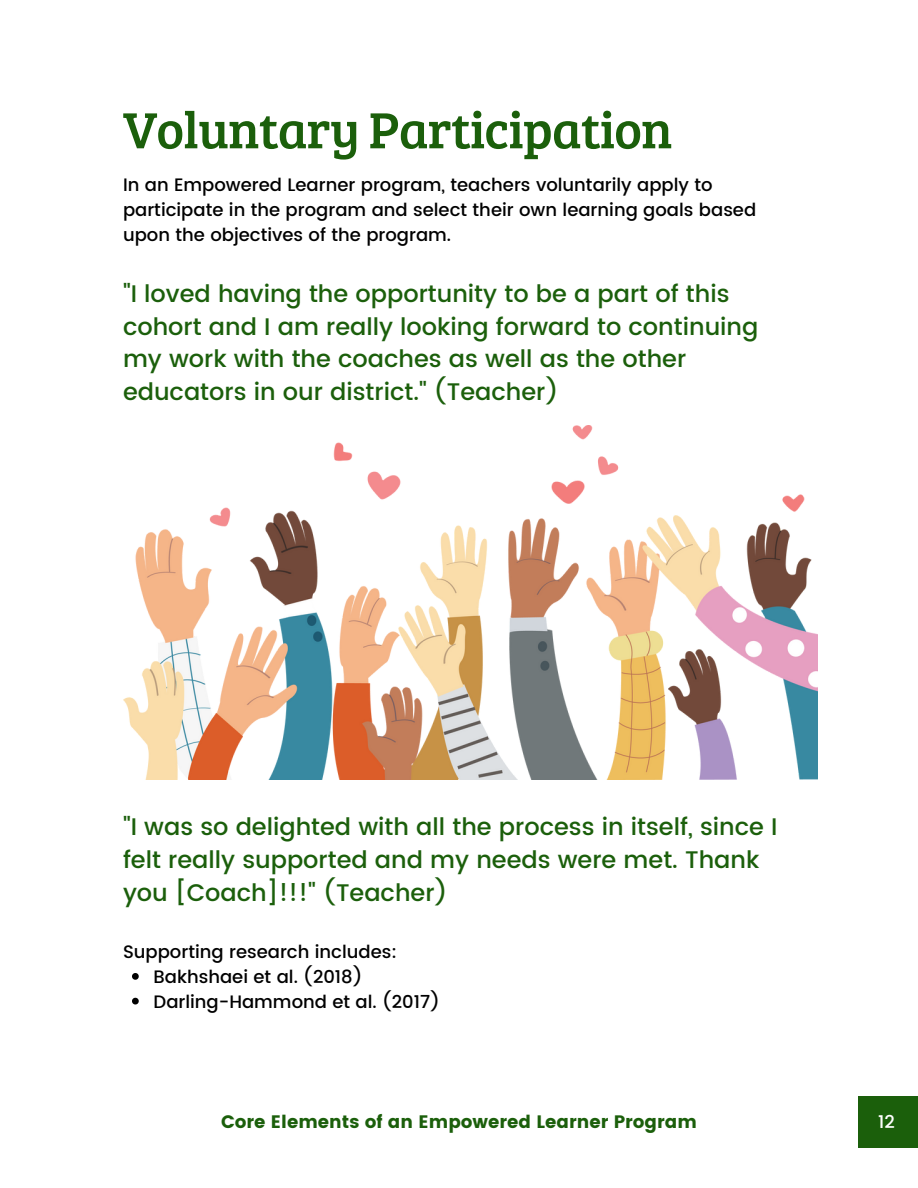
<style>
.page{position:relative;width:918px;height:1188px;background:#fff}
.page>*{position:absolute;margin:0;border:0;box-sizing:border-box;transform-origin:0 0}
.t1{font:52.5px "Bree Serif";letter-spacing:-.015em;color:#1b5f0b}
.t2{font:500 24px/32.7px "Poppins";color:#1b5f0b}
.t3{font:500 18px/24.8px "Poppins";color:#000}
.t4{font:18px "Poppins";color:#1b5f0b}
.t5{font:500 18px "Poppins";color:#fff}
</style>
<div class="page">
<img style="left:123px;top:425px;width:694px;height:355px">
<svg style="left:132px;top:973px;width:7px;height:7px"></svg>
<svg style="left:132px;top:998px;width:7px;height:7px"></svg>
<div style="left:858px;top:1096px;width:60px;height:52px;background:#1b5f0b"></div>
<h1 class="t1" style="left:123px;top:92px;width:551px">Voluntary Participation</h1>
<p class="t3" style="left:123px;top:173px;width:635px">In an Empowered Learner program, teachers voluntarily apply to participate in the program and select their own learning goals based upon the objectives of the program.</p>
<p class="t2" style="left:123px;top:278px;width:637px">"I loved having the opportunity to be a part of this cohort and I am really looking forward to continuing my work with the coaches as well as the other educators in our district." (Teacher)</p>
<p class="t2" style="left:123px;top:811px;width:656px">"I was so delighted with all the process in itself, since I felt really supported and my needs were met. Thank you [Coach]!!!" (Teacher)</p>
<p class="t3" style="left:123px;top:940px;width:275px">Supporting research includes:</p>
<p class="t3" style="left:154px;top:965px;width:288px">Bakhshaei et al. (2018)<br>Darling-Hammond et al. (2017)</p>
<p class="t4" style="left:221px;top:1111px;width:477px">Core Elements of an Empowered Learner Program</p>
<p class="t5" style="left:878px;top:1111px;width:18px">12</p>
</div>
